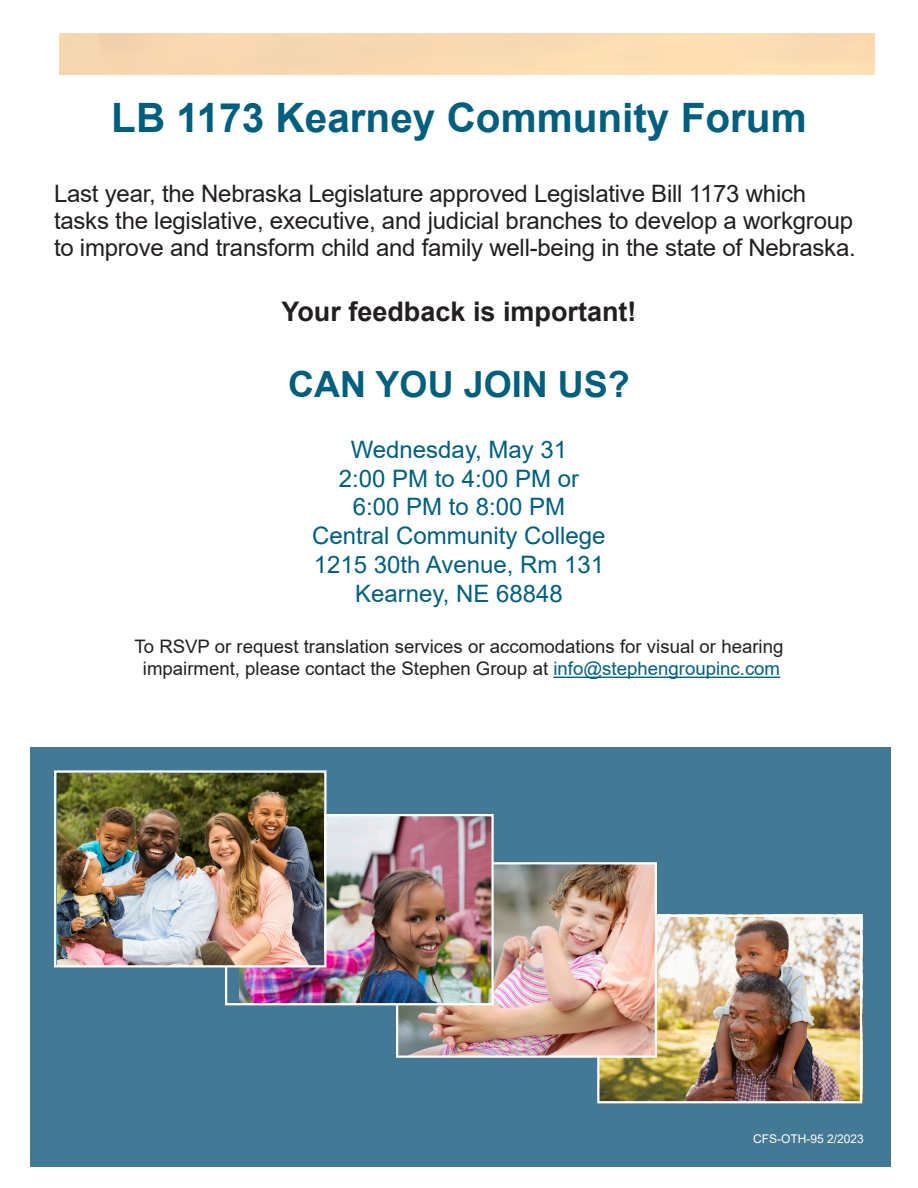
<style>
.page{position:relative;width:918px;height:1188px;background:#fff}
.page>*{position:absolute;margin:0;border:0;box-sizing:border-box;transform-origin:0 0}
.t1{font:700 40.5px "Arial";color:#005f7e}
.t2{font:700 36px "Arial";color:#005f7e}
.t3{font:700 27px "Arial";color:#231f20}
.t4{font:24px/27px "Arial";letter-spacing:-.01em;color:#231f20}
.t5{font:24px "Arial";color:#005f7e}
.t6{font:18.6px "Arial";color:#231f20}
.t7{font:12px "Arial";color:#fff}
.s1{color:#005f7e}
</style>
<div class="page">
<div style="left:31px;top:747px;width:860px;height:419px;background:#447995"></div>
<img style="left:600px;top:914px;width:262px;height:186px">
<div style="left:597px;top:915px;width:265px;height:188px;border:2px solid #fff"></div>
<img style="left:399px;top:865px;width:255px;height:190px">
<div style="left:396px;top:862px;width:261px;height:196px;border:2px solid #fff"></div>
<hr style="left:553px;top:677px;width:227px;height:1px;background:#005f7e">
<img style="left:239px;top:817px;width:252px;height:185px">
<div style="left:225px;top:814px;width:269px;height:191px;border:2px solid #fff"></div>
<img style="left:57px;top:774px;width:267px;height:190px">
<div style="left:54px;top:770px;width:273px;height:197px;border:2px solid #fff"></div>
<p class="t1" style="left:111px;top:89px;width:697px">LB 1173 Kearney Community Forum</p>
<p class="t4" style="left:54px;top:180px;width:803px">Last year, the Nebraska Legislature approved Legislative Bill 1173 which tasks the legislative, executive, and judicial branches to develop a workgroup to improve and transform child and family well-being in the state of Nebraska.</p>
<p class="t3" style="left:281px;top:293px;width:357px">Your feedback is important!</p>
<p class="t2" style="left:288px;top:359px;width:343px">CAN YOU JOIN US?</p>
<p class="t5" style="left:351px;top:433px;width:218px">Wednesday, May 31</p>
<p class="t5" style="left:339px;top:462px;width:242px">2:00 PM to 4:00 PM or</p>
<p class="t5" style="left:353px;top:491px;width:214px">6:00 PM to 8:00 PM</p>
<p class="t5" style="left:312px;top:519px;width:295px">Central Community College</p>
<p class="t5" style="left:314px;top:548px;width:292px">1215 30th Avenue, Rm 131</p>
<p class="t5" style="left:355px;top:577px;width:209px">Kearney, NE 68848</p>
<p class="t6" style="left:135px;top:634px;width:650px">To RSVP or request translation services or accomodations for visual or hearing</p>
<p class="t6" style="left:143px;top:656px;width:639px">impairment, please contact the Stephen Group at <span class="s1">info@stephengroupinc.com</span></p>
<p class="t7" style="left:753px;top:1130px;width:112px">CFS-OTH-95 2/2023</p>
</div>
